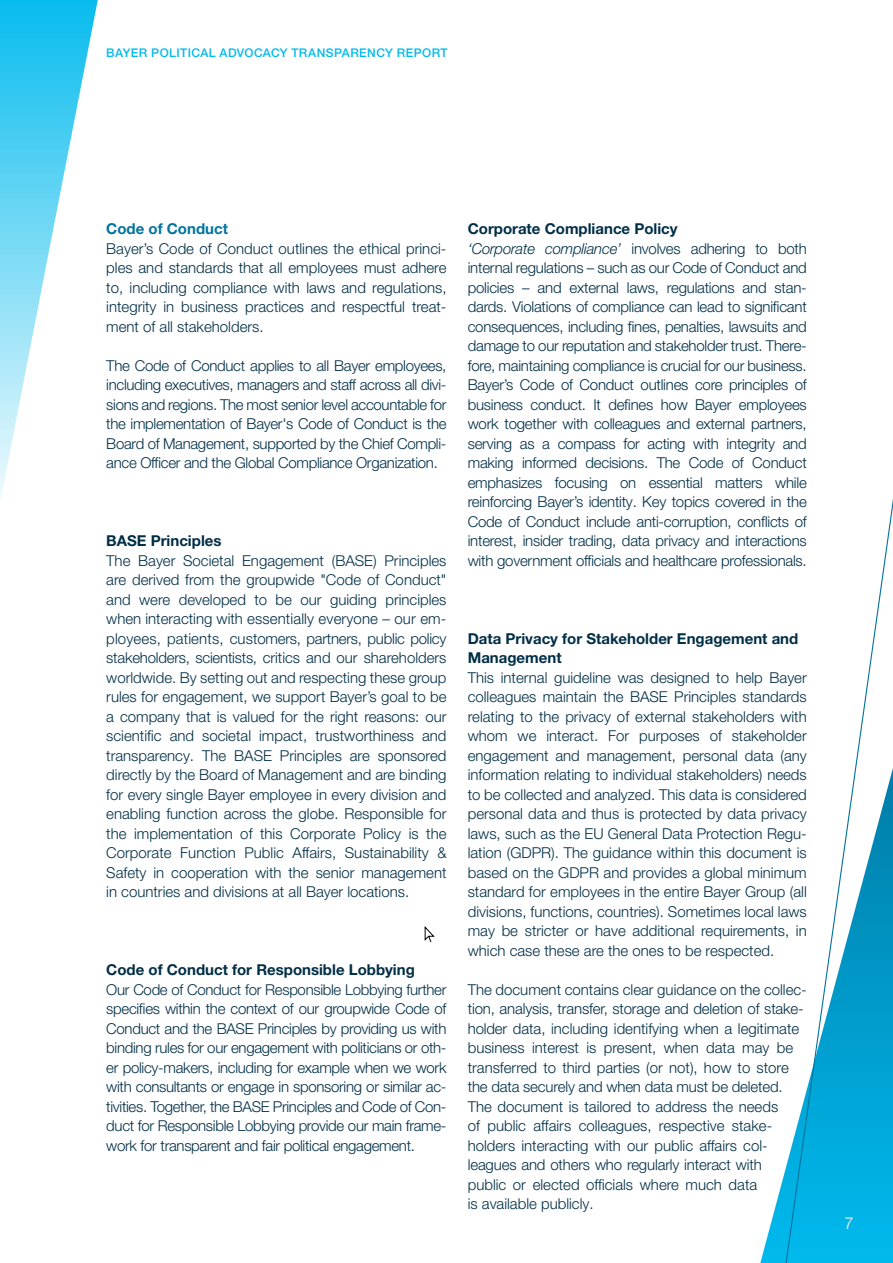
<style>
.page{position:relative;width:893px;height:1263px;background:#fff}
.page>*{position:absolute;margin:0;border:0;box-sizing:border-box;transform-origin:0 0}
.t1{font:300 16.5px "Helvetica Neue LT Pro";color:#fff}
.t2{font:300 15px/19.5px "Helvetica Neue LT Pro";letter-spacing:-.015em;color:#002e46;text-align:justify}
.t3{font:700 15px/19.5px "Helvetica Neue LT Pro";color:#002e46}
.t4{font:700 15px "Helvetica Neue LT Pro";color:#00739d}
.t5{font:500 12px "Helvetica Neue LT Pro";letter-spacing:.035em;color:#00baee}
.s1{font-weight:700}
.s2{font-style:italic}
</style>
<div class="page">
<svg style="left:760px;top:1205px;width:16px;height:58px"></svg>
<svg style="left:0;top:0;width:98px;height:500px"></svg>
<svg style="left:425px;top:926px;width:10px;height:17px"></svg>
<svg style="left:776px;top:499px;width:117px;height:764px"></svg>
<p class="t5" style="left:106px;top:46px;width:343px">BAYER POLITICAL ADVOCACY TRANSPARENCY REPORT</p>
<p class="t4" style="left:106px;top:219px;width:123px">Code of Conduct</p>
<p class="t2" style="left:106px;top:238px;width:342px">Bayer’s Code of Conduct outlines the ethical princi&shy;ples and standards that all employees must adhere to, including compliance with laws and regulations, integrity in business practices and respectful treat&shy;ment of all stakeholders.</p>
<p class="t2" style="left:106px;top:355px;width:342px">The Code of Conduct applies to all Bayer employees, including executives, managers and staff across all divi&shy;sions and regions. The most senior level accountable for the implementation of Bayer's Code of Conduct is the Board of Management, supported by the Chief Compli&shy;ance Officer and the Global Compliance Organization.</p>
<p class="t3" style="left:106px;top:530px;width:117px">BASE Principles</p>
<p class="t2" style="left:106px;top:550px;width:342px">The Bayer Societal Engagement (BASE) Principles are derived from the groupwide "Code of Conduct" and were developed to be our guiding principles when interacting with essentially everyone – our em&shy;ployees, patients, customers, partners, public policy stakeholders, scientists, critics and our shareholders worldwide. By setting out and respecting these group rules for engagement, we support Bayer’s goal to be a company that is valued for the right reasons: our scientific and societal impact, trustworthiness and transparency. The BASE Principles are sponsored directly by the Board of Management and are binding for every single Bayer employee in every division and enabling function across the globe. Responsible for the implementation of this Corporate Policy is the Corporate Function Public Affairs, Sustainability &amp; Safety in cooperation with the senior management in countries and divisions at all Bayer locations.</p>
<p class="t3" style="left:106px;top:959px;width:310px">Code of Conduct for Responsible Lobbying</p>
<p class="t2" style="left:106px;top:979px;width:342px">Our Code of Conduct for Responsible Lobbying further specifies within the context of our groupwide Code of Conduct and the BASE Principles by providing us with binding rules for our engagement with politicians or oth&shy;er policy-makers, including for example when we work with consultants or engage in sponsoring or similar ac&shy;tivities. Together, the BASE Principles and Code of Con&shy;duct for Responsible Lobbying provide our main frame&shy;work for transparent and fair political engagement.</p>
<p class="t2" style="left:468px;top:219px;width:341px;text-align:left"><span class="s1">Corporate Compliance Policy<br></span><span class="s2">‘Corporate compliance’</span> involves adhering to both internal regulations – such as our Code of Conduct and policies – and external laws, regulations and stan&shy;dards. Violations of compliance can lead to significant consequences, including fines, penalties, lawsuits and damage to our reputation and stakeholder trust. There&shy;fore, maintaining compliance is crucial for our business.<br>Bayer’s Code of Conduct outlines core principles of business conduct. It defines how Bayer employees work together with colleagues and external partners, serving as a compass for acting with integrity and making informed decisions. The Code of Conduct emphasizes focusing on essential matters while reinforcing Bayer’s identity. Key topics covered in the Code of Conduct include anti-corruption, conflicts of interest, insider trading, data privacy and interactions with government officials and healthcare professionals.</p>
<p class="t3" style="left:468px;top:628px;width:332px">Data Privacy for Stakeholder Engagement and<br>Management</p>
<p class="t2" style="left:468px;top:667px;width:341px">This internal guideline was designed to help Bayer colleagues maintain the BASE Principles standards relating to the privacy of external stakeholders with whom we interact. For purposes of stakeholder engagement and management, personal data (any information relating to individual stakeholders) needs to be collected and analyzed. This data is considered personal data and thus is protected by data privacy laws, such as the EU General Data Protection Regu&shy;lation (GDPR). The guidance within this document is based on the GDPR and provides a global minimum standard for employees in the entire Bayer Group (all divisions, functions, countries). Sometimes local laws may be stricter or have additional requirements, in which case these are the ones to be respected.</p>
<p class="t2" style="left:468px;top:979px;width:341px;text-align:left">The document contains clear guidance on the collec&shy;tion, analysis, transfer, storage and deletion of stake&shy;holder data, including identifying when a legitimate business interest is present, when data may be transferred to third parties (or not), how to store the data securely and when data must be deleted.<br>The document is tailored to address the needs<br>of public affairs colleagues, respective stake&shy;holders interacting with our public affairs col&shy;leagues and others who regularly interact with<br>public or elected officials where much data<br>is available publicly.</p>
<p class="t1" style="left:844px;top:1213px;width:11px">7</p>
</div>
